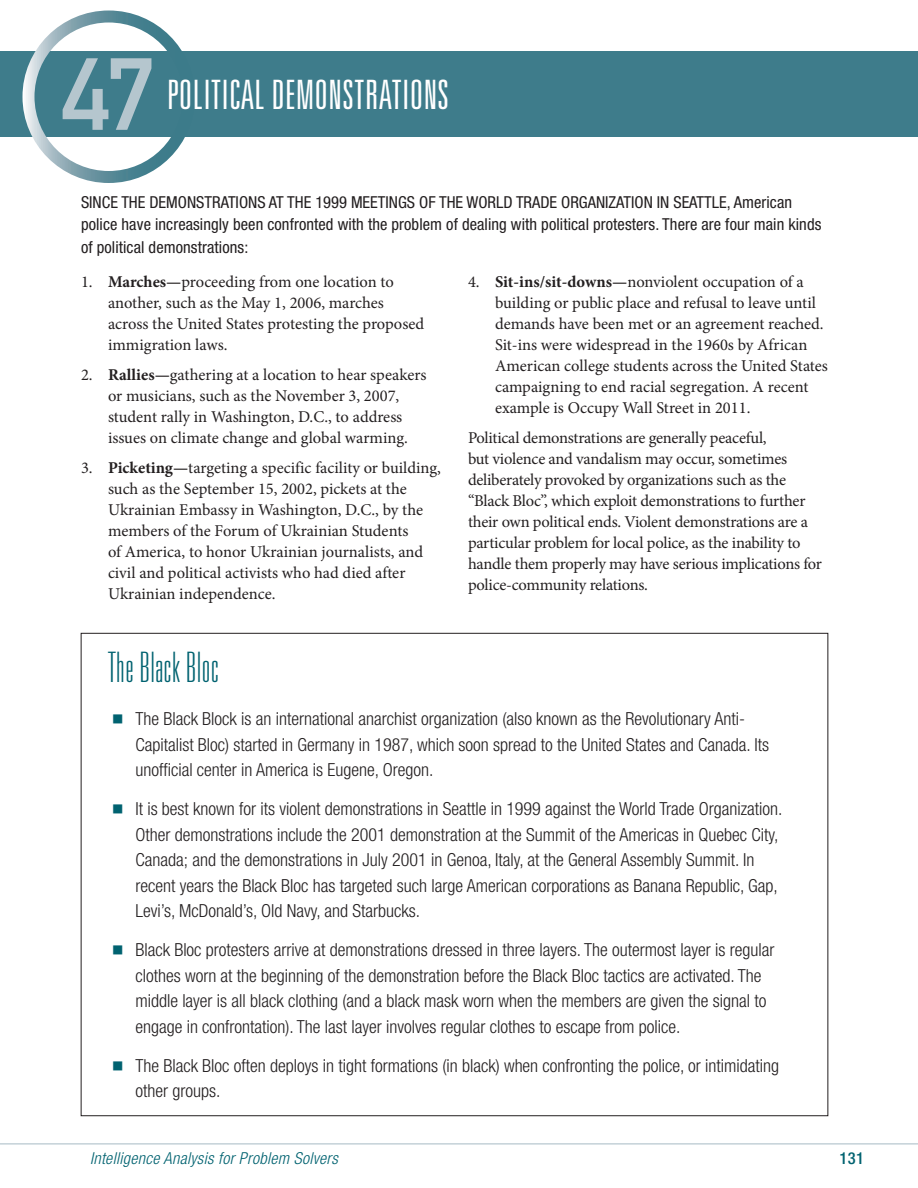
<style>
.page{position:relative;width:918px;height:1188px;background:#fff}
.page>*{position:absolute;margin:0;border:0;box-sizing:border-box;transform-origin:0 0}
.Box_title{font:100 ultra-condensed 42px "Univers LT Std";letter-spacing:.02em;color:#006270}
.Step_head_U49{font:300 ultra-condensed 40.5px "Univers LT Std";letter-spacing:.01em;color:#fff}
.t1{font:300 condensed 18px/25.5px "Helvetica Neue LT Std";color:#231f20}
.Body{font:16.5px/21px "Minion Pro";letter-spacing:-.005em;color:#231f20}
.Step_1st_para{font:condensed 16.5px/22.5px "Helvetica Neue LT Std";letter-spacing:.005em;color:#231f20}
.t2{font:italic 300 condensed 16.5px "Helvetica Neue LT Std";letter-spacing:.02em;color:#006270}
.t3{font:500 condensed 16.5px "Helvetica Neue LT Std";color:#006270}
.s1{font-weight:700}
.s2{font-family:"Universal Std Newswith Comm Pi";font-weight:400;font-stretch:normal;color:#006270}
</style>
<div class="page">
<hr style="left:0;top:1144px;width:918px;height:1px;background:#a7bbc4">
<div style="left:0;top:51px;width:918px;height:85px;background:#3e7c8b"></div>
<div style="left:22px;top:10px;width:173px;height:173px;border:12px solid #fff;border-radius:50%"></div>
<svg style="left:63px;top:58px;width:88px;height:72px"></svg>
<p class="Step_head_U49" style="left:167px;top:73px;width:283px">POLITICAL DEMONSTRATIONS</p>
<p class="Step_1st_para" style="left:81px;top:191px;width:742px">SINCE THE DEMONSTRATIONS AT THE 1999 MEETINGS OF THE WORLD TRADE ORGANIZATION IN SEATTLE, American police have increasingly been confronted with the problem of dealing with political protesters. There are four main kinds of political demonstrations:</p>
<p class="Body" style="left:108px;top:272px;width:318px;text-indent:-27px">1. <span class="s1">Marches—</span>proceeding from one location to another, such as the May 1, 2006, marches across the United States protesting the proposed immigration laws.</p>
<p class="Body" style="left:81px;top:365px;width:347px;text-align:center">2. <span class="s1">Rallies—</span>gathering at a location to hear speakers or musicians, such as the November 3, 2007,<br>student rally in Washington, D.C., to address<br>issues on climate change and global warming.</p>
<p class="Body" style="left:108px;top:458px;width:335px;text-indent:-27px">3. <span class="s1">Picketing—</span>targeting a specific facility or building, such as the September 15, 2002, pickets at the Ukrainian Embassy in Washington, D.C., by the members of the Forum of Ukrainian Students<br>of America, to honor Ukrainian journalists, and civil and political activists who had died after Ukrainian independence.</p>
<p class="Body" style="left:495px;top:272px;width:334px;text-indent:-27px">4. <span class="s1">Sit-ins/sit-downs—</span>nonviolent occupation of a building or public place and refusal to leave until demands have been met or an agreement reached.<br>Sit-ins were widespread in the 1960s by African American college students across the United States campaigning to end racial segregation. A recent example is Occupy Wall Street in 2011.</p>
<p class="Body" style="left:468px;top:428px;width:355px">Political demonstrations are generally peaceful,<br>but violence and vandalism may occur, sometimes deliberately provoked by organizations such as the “Black Bloc”, which exploit demonstrations to further their own political ends. Violent demonstrations are a particular problem for local police, as the inability to handle them properly may have serious implications for police-community relations.</p>
<p class="Box_title" style="left:108px;top:646px;width:111px">The Black Bloc</p>
<p class="t1" style="left:135px;top:706px;width:635px;text-indent:-22px"><span class="s2">◾</span> The Black Block is an international anarchist organization (also known as the Revolutionary Anti-<br>Capitalist Bloc) started in Germany in 1987, which soon spread to the United States and Canada. Its unofficial center in America is Eugene, Oregon.</p>
<p class="t1" style="left:135px;top:796px;width:645px;text-indent:-22px"><span class="s2">◾</span> It is best known for its violent demonstrations in Seattle in 1999 against the World Trade Organization.<br>Other demonstrations include the 2001 demonstration at the Summit of the Americas in Quebec City, Canada; and the demonstrations in July 2001 in Genoa, Italy, at the General Assembly Summit. In recent years the Black Bloc has targeted such large American corporations as Banana Republic, Gap, Levi’s, McDonald’s, Old Navy, and Starbucks.</p>
<p class="t1" style="left:135px;top:937px;width:640px;text-indent:-22px"><span class="s2">◾</span> Black Bloc protesters arrive at demonstrations dressed in three layers. The outermost layer is regular clothes worn at the beginning of the demonstration before the Black Bloc tactics are activated. The middle layer is all black clothing (and a black mask worn when the members are given the signal to engage in confrontation). The last layer involves regular clothes to escape from police.</p>
<p class="t1" style="left:135px;top:1053px;width:645px;text-indent:-22px"><span class="s2">◾</span> The Black Bloc often deploys in tight formations (in black) when confronting the police, or intimidating other groups.</p>
<p class="t2" style="left:90px;top:1148px;width:249px">Intelligence Analysis for Problem Solvers</p>
<p class="t3" style="left:840px;top:1148px;width:26px">131</p>
</div>
